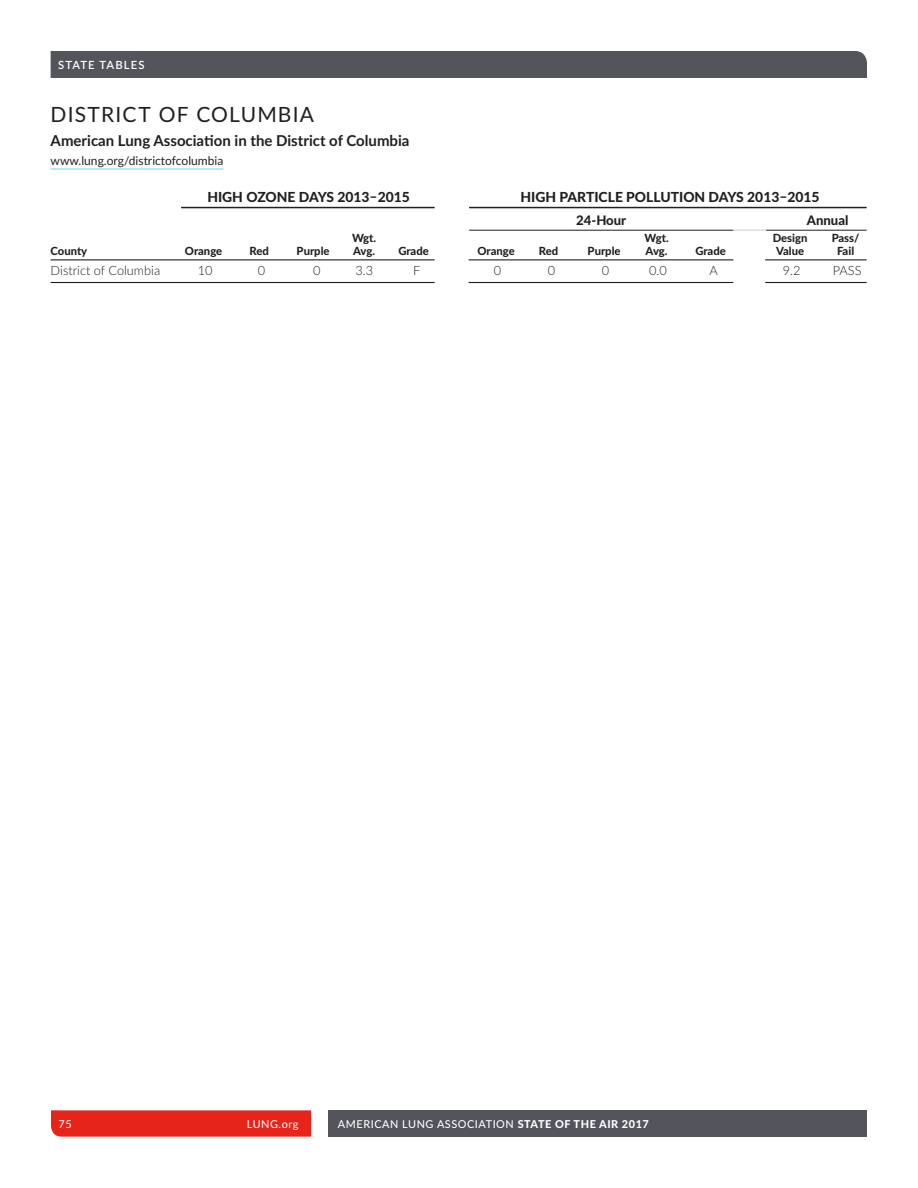
<style>
.page{position:relative;width:918px;height:1188px;background:#fff}
.page>*{position:absolute;margin:0;border:0;box-sizing:border-box;transform-origin:0 0}
.Styate_Top_Name{font:21px "Lato";letter-spacing:.055em;color:#231f20}
.ALA_Of_State{font:700 15px "Lato";color:#231f20}
.High_Ozone_Head_Revi{font:800 13.8px "Lato";color:#231f20}
.High_Ozone_Sub_Head{font:800 13.2px "Lato";color:#231f20}
.High_Ozone_Numbers_R{font:300 12.75px "Lato";color:#231f20}
.ALA_of_Address{font:12px "Lato";color:#231f20}
.High_Ozone_Sub_Sub_H{font:800 11.25px "Lato";color:#231f20}
.t1{font:600 11.25px "Lato";letter-spacing:.1em;color:#fff}
.t2{font:500 10.8px "Lato";letter-spacing:.05em;color:#fff}
.s1{font-weight:800}
</style>
<div class="page">
<div style="left:51px;top:51px;width:816px;height:27px;background:#54555a"></div>
<div style="left:329px;top:1110px;width:538px;height:27px;background:#54555a"></div>
<svg style="left:51px;top:1110px;width:260px;height:27px;background:#e72a20"></svg>
<hr style="left:51px;top:169px;width:172px;height:1px;background:#6ed0f6">
<hr style="left:181px;top:207px;width:686px;height:1px;background:#231f20">
<div style="left:435px;top:205px;width:34px;height:5px;background:#fff"></div>
<hr style="left:469px;top:230px;width:398px;height:1px;background:#231f20">
<hr style="left:733px;top:229px;width:33px;height:2px;background:#fff">
<svg style="left:51px;top:259px;width:816px;height:1px"></svg>
<svg style="left:51px;top:282px;width:816px;height:1px"></svg>
<p class="t1" style="left:58px;top:57px;width:88px">STATE TABLES</p>
<p class="Styate_Top_Name" style="left:51px;top:99px;width:265px">DISTRICT OF COLUMBIA</p>
<p class="ALA_Of_State" style="left:51px;top:129px;width:360px">American Lung Association in the District of Columbia</p>
<p class="ALA_of_Address" style="left:51px;top:152px;width:174px">www.lung.org/districtofcolumbia</p>
<p class="High_Ozone_Head_Revi" style="left:207px;top:186px;width:204px">HIGH OZONE DAYS 2013–2015</p>
<p class="High_Ozone_Head_Revi" style="left:521px;top:186px;width:301px">HIGH PARTICLE POLLUTION DAYS 2013–2015</p>
<p class="High_Ozone_Sub_Head" style="left:576px;top:210px;width:52px">24-Hour</p>
<p class="High_Ozone_Sub_Head" style="left:807px;top:210px;width:43px">Annual</p>
<p class="High_Ozone_Sub_Sub_H" style="left:352px;top:230px;width:26px">Wgt.</p>
<p class="High_Ozone_Sub_Sub_H" style="left:645px;top:230px;width:26px">Wgt.</p>
<p class="High_Ozone_Sub_Sub_H" style="left:773px;top:230px;width:36px">Design</p>
<p class="High_Ozone_Sub_Sub_H" style="left:832px;top:230px;width:29px">Pass/</p>
<p class="High_Ozone_Sub_Sub_H" style="left:51px;top:242px;width:38px">County</p>
<p class="High_Ozone_Sub_Sub_H" style="left:185px;top:242px;width:39px">Orange</p>
<p class="High_Ozone_Sub_Sub_H" style="left:249px;top:242px;width:21px">Red</p>
<p class="High_Ozone_Sub_Sub_H" style="left:297px;top:242px;width:34px">Purple</p>
<p class="High_Ozone_Sub_Sub_H" style="left:353px;top:242px;width:23px">Avg.</p>
<p class="High_Ozone_Sub_Sub_H" style="left:398px;top:242px;width:32px">Grade</p>
<p class="High_Ozone_Sub_Sub_H" style="left:477px;top:242px;width:39px">Orange</p>
<p class="High_Ozone_Sub_Sub_H" style="left:539px;top:242px;width:21px">Red</p>
<p class="High_Ozone_Sub_Sub_H" style="left:588px;top:242px;width:34px">Purple</p>
<p class="High_Ozone_Sub_Sub_H" style="left:646px;top:242px;width:23px">Avg.</p>
<p class="High_Ozone_Sub_Sub_H" style="left:695px;top:242px;width:32px">Grade</p>
<p class="High_Ozone_Sub_Sub_H" style="left:776px;top:242px;width:30px">Value</p>
<p class="High_Ozone_Sub_Sub_H" style="left:837px;top:242px;width:19px">Fail</p>
<p class="High_Ozone_Numbers_R" style="left:51px;top:262px;width:111px">District of Columbia</p>
<p class="High_Ozone_Numbers_R" style="left:198px;top:262px;width:16px">10</p>
<p class="High_Ozone_Numbers_R" style="left:258px;top:262px;width:9px">0</p>
<p class="High_Ozone_Numbers_R" style="left:313px;top:262px;width:9px">0</p>
<p class="High_Ozone_Numbers_R" style="left:355px;top:262px;width:19px">3.3</p>
<p class="High_Ozone_Numbers_R" style="left:413px;top:262px;width:9px">F</p>
<p class="High_Ozone_Numbers_R" style="left:494px;top:262px;width:9px">0</p>
<p class="High_Ozone_Numbers_R" style="left:548px;top:262px;width:9px">0</p>
<p class="High_Ozone_Numbers_R" style="left:602px;top:262px;width:9px">0</p>
<p class="High_Ozone_Numbers_R" style="left:649px;top:262px;width:19px">0.0</p>
<p class="High_Ozone_Numbers_R" style="left:710px;top:262px;width:10px">A</p>
<p class="High_Ozone_Numbers_R" style="left:783px;top:262px;width:19px">9.2</p>
<p class="High_Ozone_Numbers_R" style="left:833px;top:262px;width:30px">PASS</p>
<p class="t2" style="left:58px;top:1116px;width:15px">75</p>
<p class="t2" style="left:247px;top:1116px;width:53px">LUNG.org</p>
<p class="t2" style="left:338px;top:1116px;width:312px">AMERICAN LUNG ASSOCIATION <span class="s1">STATE OF THE AIR 2017</span></p>
</div>
